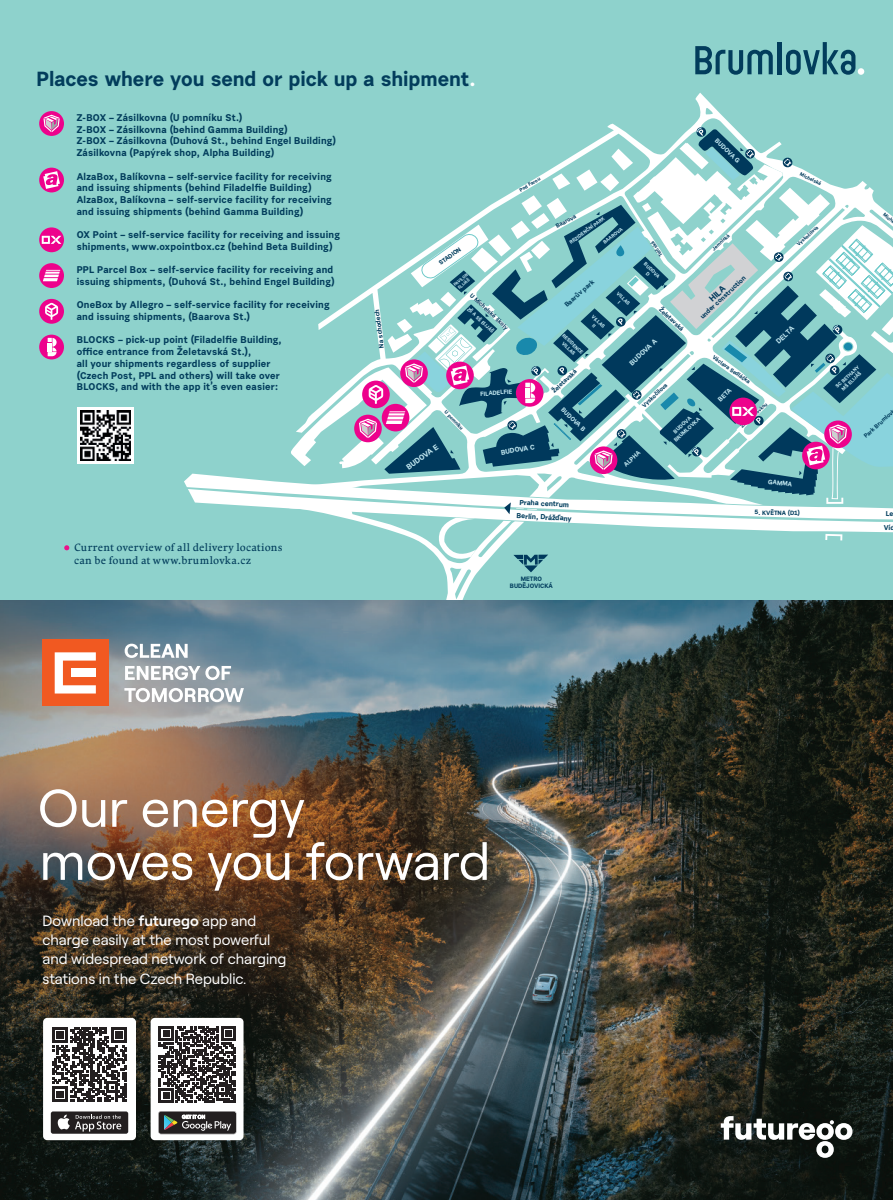
<style>
.page{position:relative;width:893px;height:1200px;background:#fff}
.page>*{position:absolute;margin:0;border:0;box-sizing:border-box;transform-origin:0 0}
.t1{font:53.1px/53.1px "Roobert CEZ";color:#fff}
.t2{font:700 20.4px "Urban Grotesk Re Bo";letter-spacing:-.005em;color:#023d5c}
.t3{font:14.85px/19px "Roobert CEZ";color:#fff}
.t4{font:10.5px/12.6px "Comenia Serif Pro";letter-spacing:.03em;color:#023d5c}
.t5{font:700 9.75px/11.7px "Urban Grotesk Re Bo";letter-spacing:.02em;color:#023d5c}
.t6{font:700 8.55px "Urban Grotesk Re Bo";color:#00395c}
.t7{font:700 7.65px "Urban Grotesk Re Bo";color:#c0e6ef}
.t8{font:700 7.2px/13.6px "Urban Grotesk Re Bo";color:#023e5e;text-align:center}
.t9{font:700 7.05px/13.2px "Urban Grotesk Re Bo";color:#023e5e}
.t10{font:700 7.05px "Urban Grotesk Re Bo";color:#c0e6ef}
.t11{font:700 6.9px "Urban Grotesk Re Bo";color:#c0e6ef}
.t12{font:700 6.6px "Urban Grotesk Re Bo";color:#023e5e}
.t13{font:700 6.6px "Urban Grotesk Re Bo";color:#00395c}
.t14{font:700 6.6px "Urban Grotesk Re Bo";color:#c0e6ef}
.t15{font:700 6.45px "Urban Grotesk Re Bo";color:#c0e6ef}
.t16{font:700 6.3px/7.5px "Urban Grotesk Re Bo";color:#023e5e;text-align:center}
.t17{font:700 6.3px "Urban Grotesk Re Bo";color:#c0e6ef}
.t18{font:700 6.15px "Urban Grotesk Re Bo";color:#023e5e}
.t19{font:700 6px "Urban Grotesk Re Bo";color:#023e5e}
.t20{font:700 6px "Urban Grotesk Re Bo";color:#c0e6ef}
.t21{font:700 5.85px "Urban Grotesk Re Bo";color:#023e5e}
.t22{font:700 5.55px "Urban Grotesk Re Bo";color:#023e5e}
.t23{font:700 5.4px/6.6px "Urban Grotesk Re Bo";color:#c0e6ef;text-align:center}
.t24{font:700 4.95px/6px "Urban Grotesk Re Bo";color:#c0e6ef;text-align:center}
.t25{font:700 4.95px "Urban Grotesk Re Bo";color:#023e5e}
.t26{font:700 4.95px "Urban Grotesk Re Bo";color:#c0e6ef;scale:.95 1}
.t27{font:700 4.2px/5.1px "Urban Grotesk Re Bo";color:#c0e6ef;text-align:center}
.s1{color:#fff}
.s2{font-weight:600}
</style>
<div class="page">
<div style="left:0;top:0;width:893px;height:614px;background:#8ed2cc"></div>
<div style="left:39px;top:111px;width:25px;height:25px;background:#ed028c;border-radius:50%"></div>
<svg style="left:43px;top:115px;width:17px;height:17px"></svg>
<div style="left:39px;top:167px;width:25px;height:25px;background:#ed028c;border-radius:50%"></div>
<svg style="left:43px;top:171px;width:17px;height:18px"></svg>
<svg style="left:39px;top:334px;width:25px;height:25px"></svg>
<svg style="left:48px;top:338px;width:9px;height:18px"></svg>
<div style="left:77px;top:407px;width:57px;height:56px;background:linear-gradient(to right,#fff,#fff)"></div>
<img style="left:81px;top:410px;width:49px;height:50px">
<svg style="left:695px;top:46px;width:78px;height:29px"></svg>
<hr style="left:777px;top:42px;width:4px;height:32px;background:#023d5c">
<svg style="left:786px;top:42px;width:69px;height:33px"></svg>
<div style="left:858px;top:68px;width:6px;height:7px;background:#fff;border-radius:50%"></div>
<div style="left:39px;top:227px;width:25px;height:25px;background:#ed028c;border-radius:50%"></div>
<svg style="left:42px;top:236px;width:19px;height:8px"></svg>
<svg style="left:64px;top:545px;width:5px;height:5px"></svg>
<svg style="left:39px;top:263px;width:25px;height:25px"></svg>
<svg style="left:43px;top:270px;width:17px;height:11px"></svg>
<div style="left:39px;top:299px;width:25px;height:24px;background:#ed028c;border-radius:50%"></div>
<svg style="left:45px;top:302px;width:13px;height:18px"></svg>
<svg style="left:184px;top:127px;width:709px;height:473px"></svg>
<img style="left:0;top:600px;width:893px;height:599px">
<svg style="left:52px;top:1139px;width:73px;height:10px"></svg>
<svg style="left:53px;top:853px;width:380px;height:54px;background:#573a22"></svg>
<svg style="left:54px;top:931px;width:237px;height:16px;background:#3f2e1d"></svg>
<svg style="left:53px;top:969px;width:188px;height:18px;background:#31291d"></svg>
<svg style="left:666px;top:1115px;width:186px;height:42px"></svg>
<div style="left:43px;top:1017px;width:93px;height:122px;background:#fff;border-radius:4px"></div>
<div style="left:151px;top:1017px;width:93px;height:122px;background:#fff;border-radius:4px"></div>
<div style="left:50px;top:1110px;width:79px;height:23px;background:#f6f6f6;border-radius:3px"></div>
<div style="left:51px;top:1111px;width:77px;height:22px;background:#231f20;border-radius:2px"></div>
<svg style="left:143px;top:1025px;width:93px;height:120px"></svg>
<svg style="left:52px;top:1027px;width:75px;height:107px"></svg>
<div style="left:42px;top:639px;width:66px;height:67px;background:#f15921"></div>
<svg style="left:55px;top:643px;width:355px;height:142px;background:#898682"></svg>
<h2 class="t2" style="left:37px;top:66px;width:440px">Places where you send or pick up a shipment<span class="s1">.</span></h2>
<p class="t5" style="left:77px;top:111px;width:261px">Z-BOX – Zásilkovna (U pomníku St.)<br>Z-BOX – Zásilkovna (behind Gamma Building)<br>Z-BOX – Zásilkovna (Duhová St., behind Engel Building)<br>Zásilkovna (Papýrek shop, Alpha Building)</p>
<p class="t5" style="left:77px;top:170px;width:256px">AlzaBox, Balíkovna – self-service facility for receiving and issuing shipments (behind Filadelfie Building)<br>AlzaBox, Balíkovna – self-service facility for receiving and issuing shipments (behind Gamma Building)</p>
<p class="t5" style="left:77px;top:228px;width:265px">OX Point – self-service facility for receiving and issuing shipments, www.oxpointbox.cz (behind Beta Building)</p>
<p class="t5" style="left:77px;top:264px;width:260px">PPL Parcel Box – self-service facility for receiving and issuing shipments, (Duhová St., behind Engel Building)</p>
<p class="t5" style="left:77px;top:299px;width:254px">OneBox by Allegro – self-service facility for receiving and issuing shipments, (Baarova St.)</p>
<p class="t5" style="left:77px;top:334px;width:206px">BLOCKS – pick-up point (Filadelfie Building, office entrance from Želetavská St.),<br>all your shipments regardless of supplier (Czech Post, PPL and others) will take over BLOCKS, and with the app it’s even easier:</p>
<p class="t25" style="left:518px;top:187px;width:25px;rotate:-31deg">Pod Farou</p>
<p class="t12" style="left:377px;top:348px;width:41px;rotate:-97deg">Na schodech</p>
<p class="t18" style="left:437px;top:260px;width:27px;rotate:-36deg">STADION</p>
<p class="t27" style="left:453px;top:283px;width:18px;rotate:-39deg">PAVILON<br>ELIJÁŠ</p>
<p class="t19" style="left:474px;top:291px;width:51px;rotate:44deg">U Michelské školy</p>
<p class="t26" style="left:470px;top:306px;width:38px;rotate:43deg">ZŠ A SŠ ELIJÁŠ</p>
<p class="t25" style="left:448px;top:409px;width:26px;rotate:46deg">U pomníku</p>
<p class="t7" style="left:404px;top:464px;width:39px;rotate:-36deg">BUDOVA E</p>
<p class="t20" style="left:480px;top:390px;width:33px;rotate:-4deg">FILADELFIE</p>
<p class="t11" style="left:500px;top:447px;width:36px;rotate:-9deg">BUDOVA C</p>
<p class="t15" style="left:719px;top:137px;width:33px;rotate:44deg">BUDOVA G</p>
<p class="t25" style="left:802px;top:171px;width:25px;rotate:27deg">Michelská</p>
<p class="t21" style="left:554px;top:223px;width:23px;rotate:-28deg">Baarova</p>
<p class="t24" style="left:568px;top:240px;width:44px;rotate:-36deg">REZIDENČNÍ PARK</p>
<p class="t24" style="left:602px;top:240px;width:24px;rotate:-36deg">BAAROVA</p>
<p class="t12" style="left:563px;top:302px;width:39px;rotate:-42deg">Baarův park</p>
<p class="t24" style="left:594px;top:313px;width:18px;rotate:44deg">VILLAS<br>II</p>
<p class="t24" style="left:620px;top:290px;width:18px;rotate:44deg">VILLAS<br>I</p>
<p class="t25" style="left:659px;top:257px;width:19px;rotate:-123deg">Telčská</p>
<p class="t24" style="left:647px;top:261px;width:21px;rotate:44deg">BUDOVA<br>D</p>
<p class="t18" style="left:663px;top:305px;width:33px;rotate:43deg">Želetavská</p>
<p class="t25" style="left:711px;top:247px;width:23px;rotate:-43deg">Jemnická</p>
<p class="t13" style="left:698px;top:314px;width:61px;rotate:-43deg">under construction</p>
<p class="t6" style="left:707px;top:296px;width:20px;rotate:-43deg">HILA</p>
<p class="t24" style="left:565px;top:332px;width:28px;rotate:44deg">RESIDENCE<br>VILLAS</p>
<p class="t18" style="left:550px;top:389px;width:33px;rotate:-43deg">Želetavská</p>
<p class="t17" style="left:565px;top:405px;width:32px;rotate:44deg">BUDOVA B</p>
<p class="t11" style="left:627px;top:360px;width:36px;rotate:-43deg">BUDOVA A</p>
<p class="t21" style="left:640px;top:403px;width:34px;rotate:-43deg">Vyskočilova</p>
<p class="t17" style="left:622px;top:462px;width:21px;rotate:-43deg">ALPHA</p>
<p class="t23" style="left:668px;top:433px;width:35px;rotate:-43deg">BUDOVA<br>BRUMLOVKA</p>
<p class="t22" style="left:715px;top:354px;width:46px;rotate:35deg">Václava Sedláčka</p>
<p class="t14" style="left:716px;top:397px;width:17px;rotate:-43deg">BETA</p>
<p class="t25" style="left:739px;top:424px;width:36px;rotate:-43deg">Za Brumlovkou</p>
<p class="t25" style="left:795px;top:243px;width:29px;rotate:-43deg">Vyskočilova</p>
<p class="t10" style="left:774px;top:339px;width:23px;rotate:-43deg">DELTA</p>
<p class="t15" style="left:768px;top:477px;width:26px;rotate:6deg">GAMMA</p>
<p class="t4" style="left:74px;top:541px;width:210px">Current overview of all delivery locations can be found at www.brumlovka.cz</p>
<p class="t8" style="left:518px;top:495px;width:57px;rotate:3deg">Praha centrum<br>Berlín, Drážďany</p>
<p class="t16" style="left:510px;top:574px;width:44px">METRO<br>BUDĚJOVICKÁ</p>
<p class="t18" style="left:755px;top:508px;width:47px;rotate:1deg">5. KVĚTNA (D1)</p>
<p class="t25" style="left:886px;top:211px;width:13px;rotate:39deg">Mich</p>
<p class="t24" style="left:834px;top:385px;width:32px;rotate:-43deg">SC BETHANY<br>MŠ ELIJÁŠ</p>
<p class="t21" style="left:862px;top:433px;width:38px;rotate:-42deg">Park Brumlov</p>
<p class="t9" style="left:884px;top:507px;width:12px;rotate:1deg">Le<br>Víd</p>
<h1 class="t1" style="left:38px;top:777px;width:454px">Our energy<br>moves you forward</h1>
<h3 class="t3" style="left:43px;top:910px;width:245px">Download the <span class="s2">futurego</span> app and charge easily at the most powerful and widespread network of charging stations in the Czech Republic.</h3>
</div>
